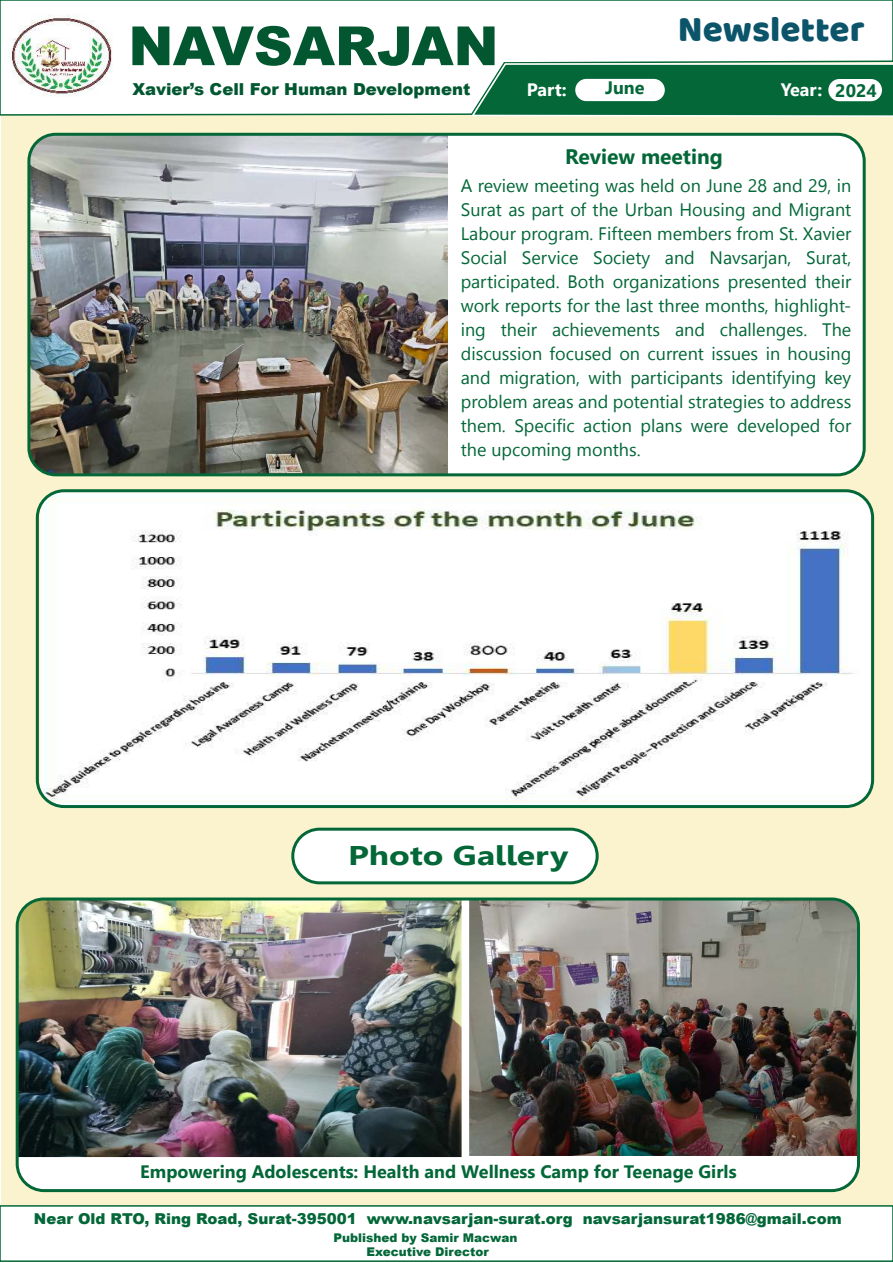
<style>
.page{position:relative;width:893px;height:1263px;background:#fff}
.page>*{position:absolute;margin:0;border:0;box-sizing:border-box;transform-origin:0 0}
.t1{font:900 54px "Arial";color:#025730}
.t2{font:36.75px "Baloo Bhai";color:#0b5469}
.t3{font:700 27px "Leelawadee";color:#036738;scale:1.25 1}
.t4{font:700 21px "Nirmala UI";color:#036738}
.t5{font:18px/24px "Nirmala UI";color:#036738;text-align:justify}
.t6{font:700 18px "Nirmala UI";color:#036738}
.t7{font:700 18px "Nirmala UI";color:#fff}
.t8{font:900 16.5px "Arial";color:#025730}
.t9{font:900 15px "Arial";color:#036738}
.t10{font:900 12px/14.4px "Arial";color:#036738;text-align:center}
.s1{color:#036738}
</style>
<div class="page">
<div style="left:2px;top:6px;width:891px;height:1246px;background:#faf3ce"></div>
<div style="left:0;top:0;width:893px;height:116px;background:#fff"></div>
<img style="left:14px;top:13px;width:105px;height:82px">
<div style="left:0;top:1206px;width:893px;height:55px;background:#fff"></div>
<div style="left:0;top:1205px;width:893px;height:57px;border:2px solid #036738"></div>
<svg style="left:470px;top:63px;width:423px;height:54px;background:#237a50"></svg>
<div style="left:575px;top:79px;width:90px;height:22px;background:#fff;border-radius:11px"></div>
<div style="left:828px;top:79px;width:54px;height:22px;background:#fff;border-radius:11px"></div>
<div style="left:29px;top:134px;width:835px;height:341px;background:#fff;border-radius:27px"></div>
<img style="left:31px;top:137px;width:417px;height:337px">
<div style="left:27px;top:133px;width:839px;height:343px;border:3px solid #036738;border-radius:27px"></div>
<img style="left:38px;top:493px;width:834px;height:313px">
<div style="left:36px;top:489px;width:838px;height:319px;border:3px solid #036738;border-radius:27px"></div>
<div style="left:293px;top:829px;width:304px;height:54px;background:#fff;border-radius:27px"></div>
<div style="left:291px;top:828px;width:308px;height:56px;border:3px solid #036738;border-radius:27px"></div>
<div style="left:17px;top:899px;width:841px;height:291px;background:#fff;border-radius:27px"></div>
<img style="left:18px;top:901px;width:444px;height:256px">
<img style="left:469px;top:901px;width:387px;height:255px">
<div style="left:16px;top:897px;width:844px;height:295px;border:3px solid #036738;border-radius:27px"></div>
<img style="left:8px;top:15px;width:105px;height:81px">
<h1 class="t1" style="left:128px;top:26px;width:372px">NAVSARJAN</h1>
<p class="t8" style="left:132px;top:83px;width:339px">Xavier’s Cell For Human Development</p>
<h2 class="t2" style="left:678px;top:7px;width:188px">Newsletter</h2>
<p class="t7" style="left:527px;top:82px;width:41px">Part:</p>
<p class="t6" style="left:605px;top:81px;width:41px">June</p>
<p class="t7" style="left:781px;top:82px;width:97px">Year: <span class="s1">2024</span></p>
<p class="t4" style="left:565px;top:148px;width:159px">Review meeting</p>
<p class="t5" style="left:461px;top:175px;width:392px">A review meeting was held on June 28 and 29, in Surat as part of the Urban Housing and Migrant Labour program. Fifteen members from St. Xavier Social Service Society and Navsarjan, Surat, participated. Both organizations presented their work reports for the last three months, highlight&shy;ing their achievements and challenges. The discussion focused on current issues in housing and migration, with participants identifying key problem areas and potential strategies to address them. Specific action plans were developed for the upcoming months.</p>
<h3 class="t3" style="left:348px;top:845px;width:178px">Photo Gallery</h3>
<p class="t6" style="left:140px;top:1164px;width:598px">Empowering Adolescents: Health and Wellness Camp for Teenage Girls</p>
<p class="t9" style="left:34px;top:1213px;width:809px">Near Old RTO, Ring Road, Surat-395001 www.navsarjan-surat.org navsarjansurat1986@gmail.com</p>
<p class="t10" style="left:334px;top:1232px;width:185px">Published by Samir Macwan<br>Executive Director</p>
</div>
